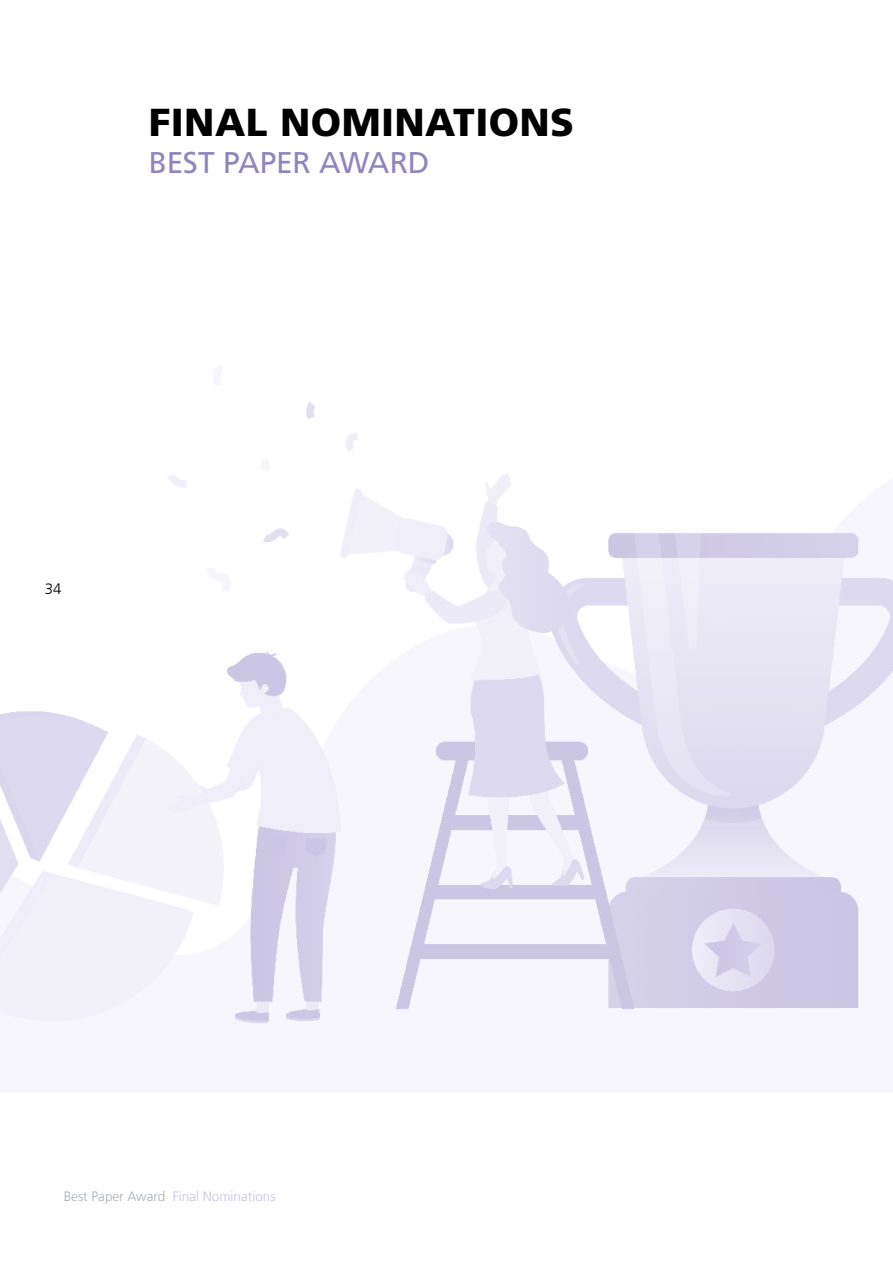
<style>
.page{position:relative;width:893px;height:1263px;background:#fff}
.page>*{position:absolute;margin:0;border:0;box-sizing:border-box;transform-origin:0 0}
.t1{font:900 39px "Frutiger LT Com";letter-spacing:.01em;color:#000}
.t2{font:30px "Frutiger LT Com";letter-spacing:-.015em;color:#9185be}
.t3{font:300 15px "Frutiger LT Com";color:#000}
.t4{font:300 13.5px "Frutiger LT Com";color:#c7c1e1}
.s1{color:#a8afb3}
</style>
<div class="page">
<img style="left:0;top:402px;width:893px;height:622px">
<h1 class="t1" style="left:149px;top:99px;width:427px">FINAL NOMINATIONS</h1>
<h2 class="t2" style="left:149px;top:145px;width:282px">BEST PAPER AWARD</h2>
<p class="t3" style="left:45px;top:580px;width:18px">34</p>
<p class="t4" style="left:64px;top:1188px;width:213px"><span class="s1">Best Paper Award</span> Final Nominations</p>
</div>
